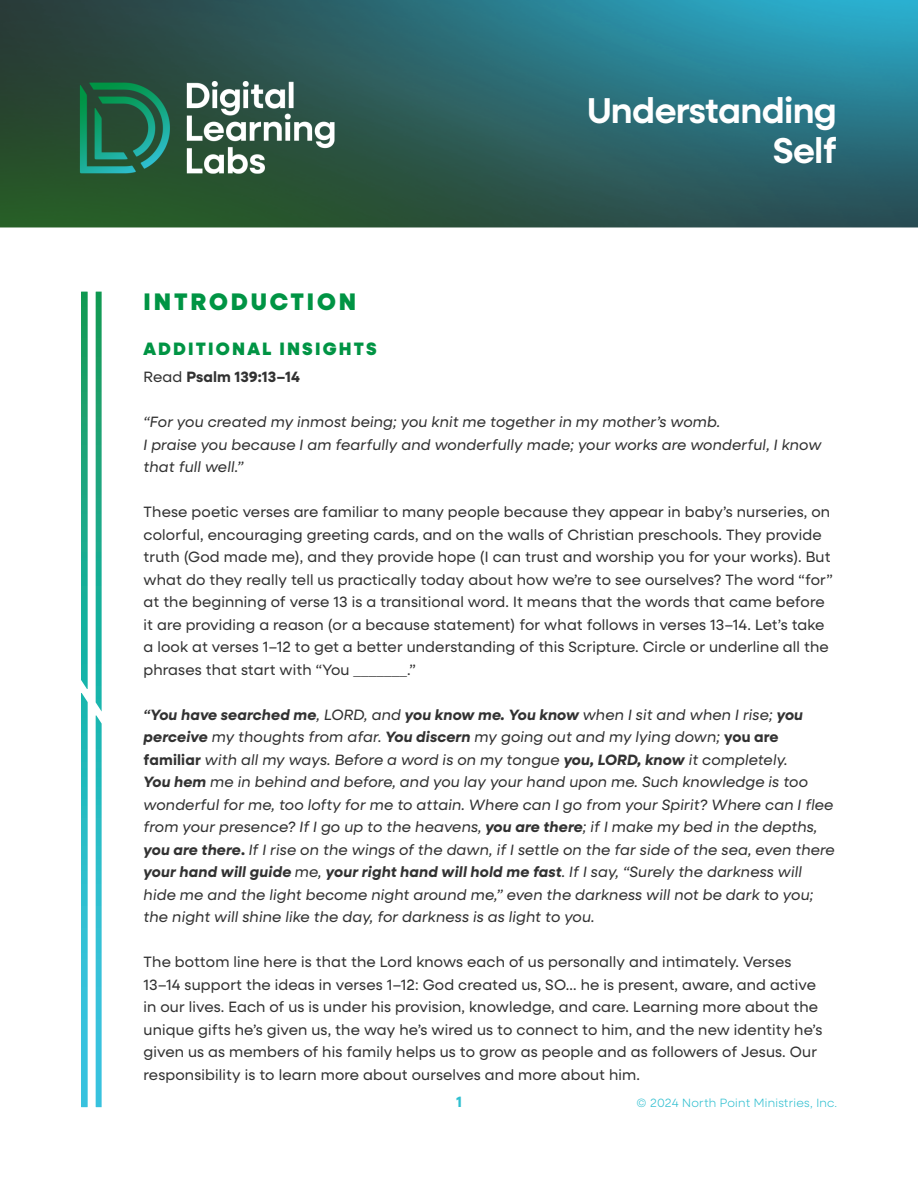
<style>
.page{position:relative;width:918px;height:1188px;background:#fff}
.page>*{position:absolute;margin:0;border:0;box-sizing:border-box;transform-origin:0 0}
.t1{font:600 36px/40.5px "Neulis Sans";letter-spacing:-.02em;color:#fff;text-align:right}
.t2{font:900 24px "Neulis Sans";letter-spacing:.12em;color:#009444}
.Breakout_I_II_III{font:900 18px "Neulis Sans";letter-spacing:.12em;color:#009444}
.t3{font:15px/22.5px "Neulis Sans";letter-spacing:.01em;color:#323232}
.t4{font:italic 15px/22.5px "Neulis Sans";letter-spacing:.01em;color:#323232}
.t5{font:700 15px "Neulis Sans";letter-spacing:.01em;color:#323232}
.t6{font:700 15px "Neulis Sans";color:#2fbfd0}
.t7{font:300 12px "Neulis Sans";letter-spacing:.02em;color:#2fbfd0}
.s1{font-weight:400}
.s2{font-family:"Arial";font-weight:900}
.s3{font-weight:500}
.s4{font-weight:700}
.s5{font-weight:700;font-style:normal}
</style>
<div class="page">
<img style="left:0;top:0;width:918px;height:1108px">
<svg style="left:81px;top:292px;width:21px;height:815px"></svg>
<h1 class="t1" style="left:587px;top:88px;width:251px">Understanding<br>Self</h1>
<p class="t2" style="left:144px;top:284px;width:214px">INTRODUCTION</p>
<p class="Breakout_I_II_III" style="left:144px;top:336px;width:235px">ADDITIONAL INSIGHTS</p>
<p class="t5" style="left:144px;top:366px;width:158px"><span class="s1">Read</span> Psalm 139:13–14</p>
<p class="t4" style="left:144px;top:410px;width:578px">“For you created my inmost being; you knit me together in my mother’s womb.</p>
<p class="t4" style="left:144px;top:433px;width:679px">I praise you because I am fearfully and wonderfully made; your works are wonderful, I know that full well.”</p>
<p class="t3" style="left:144px;top:500px;width:691px">These poetic verses are familiar to many people because they appear in baby’s nurseries, on colorful, encouraging greeting cards, and on the walls of Christian preschools. They provide truth (God made me), and they provide hope (I can trust and worship you for your works). But what do they really tell us practically today about how we’re to see ourselves? The word “for” at the beginning of verse 13 is a transitional word. It means that the words that came before it are providing a reason (or a because statement) for what follows in verses 13–14. Let’s take a look at verses 1–12 to get a better understanding of this Scripture. Circle or underline all the phrases that start with “You <span class="s2">_______</span>.”</p>
<p class="t4" style="left:144px;top:703px;width:693px"><span class="s3">“</span><span class="s4">You have searched me</span>, LORD, and <span class="s4">you know me. You know</span> when I sit and when I rise; <span class="s4">you perceive</span> my thoughts from afar. <span class="s4">You discern</span> my going out and my lying down; <span class="s5">you are familiar</span> with all my ways. Before a word is on my tongue <span class="s4">you, LORD, know</span> it completely.<br><span class="s4">You hem</span> me in behind and before, and you lay your hand upon me. Such knowledge is too wonderful for me, too lofty for me to attain. Where can I go from your Spirit? Where can I flee from your presence? If I go up to the heavens, <span class="s4">you are there</span>; if I make my bed in the depths, <span class="s4">you are there</span><span class="s5">.</span> If I rise on the wings of the dawn, if I settle on the far side of the sea, even there <span class="s4">your hand will guide</span> me, <span class="s4">your right hand will hold me fast</span>. If I say, “Surely the darkness will hide me and the light become night around me,” even the darkness will not be dark to you; the night will shine like the day, for darkness is as light to you.</p>
<p class="t3" style="left:144px;top:950px;width:680px">The bottom line here is that the Lord knows each of us personally and intimately. Verses 13–14 support the ideas in verses 1–12: God created us, SO… he is present, aware, and active in our lives. Each of us is under his provision, knowledge, and care. Learning more about the unique gifts he’s given us, the way he’s wired us to connect to him, and the new identity he’s given us as members of his family helps us to grow as people and as followers of Jesus. Our responsibility is to learn more about ourselves and more about him.</p>
<p class="t6" style="left:456px;top:1091px;width:7px">1</p>
<p class="t7" style="left:636px;top:1095px;width:202px">© 2024 North Point Ministries, Inc.</p>
</div>
